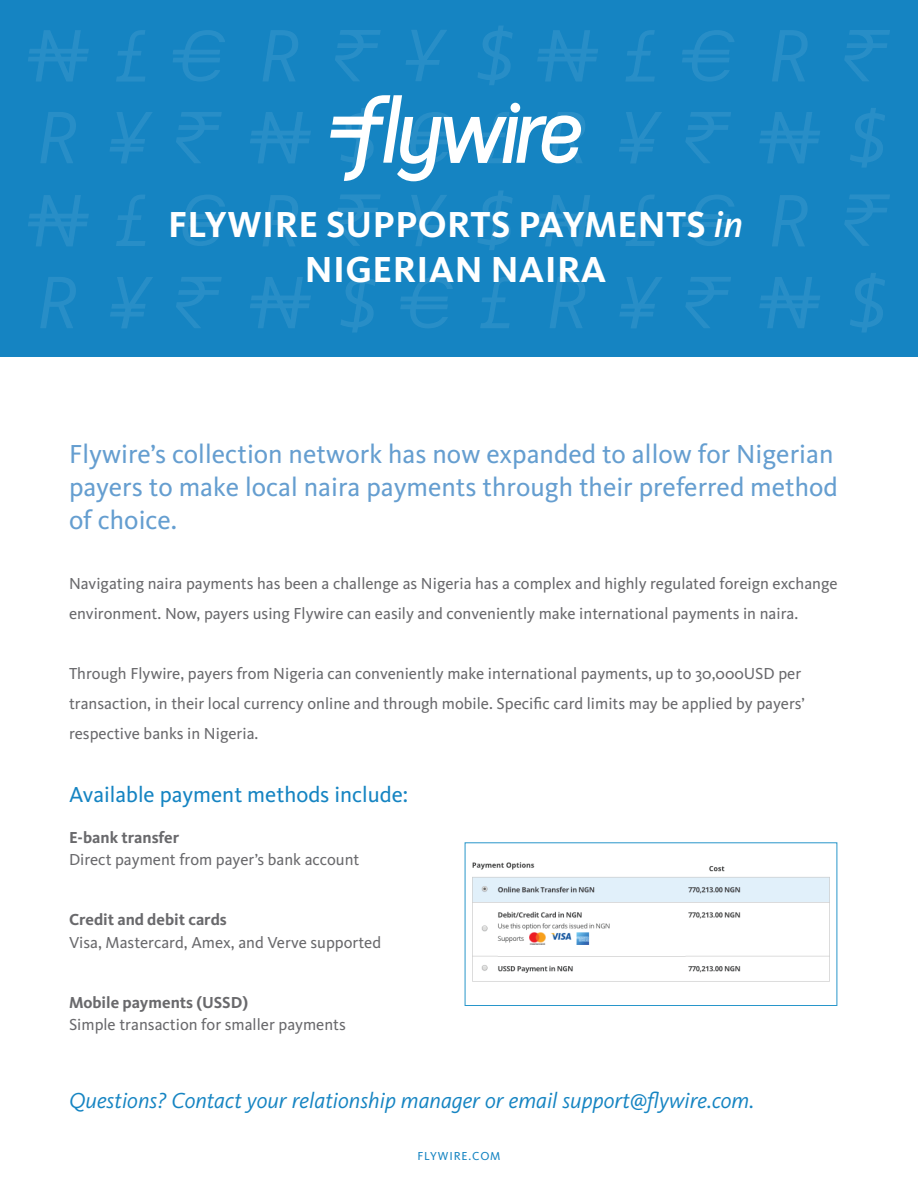
<style>
.page{position:relative;width:918px;height:1188px;background:#fff}
.page>*{position:absolute;margin:0;border:0;box-sizing:border-box;transform-origin:0 0}
.t1{font:700 37.5px/45px "Kievit OT";letter-spacing:.01em;color:#fff;text-align:center}
.t2{font:27px/33px "Kievit OT";color:#659ed0}
.t3{font:italic 22.5px "Kievit OT";color:#1584c2}
.t4{font:22.5px "Kievit OT";color:#1584c2}
.t5{font:16.5px/30px "Kievit OT";color:#69696c}
.t6{font:700 16.5px "Kievit OT";color:#69696c}
.t7{font:12px "Kievit OT";letter-spacing:.075em;color:#1584c2}
.s1{font-weight:500;font-style:italic}
</style>
<div class="page">
<div style="left:0;top:0;width:918px;height:356px;background:#1584c2"></div>
<svg style="left:250px;top:112px;width:61px;height:51px"></svg>
<svg style="left:250px;top:277px;width:61px;height:51px"></svg>
<svg style="left:110px;top:112px;width:42px;height:51px"></svg>
<svg style="left:176px;top:112px;width:46px;height:51px"></svg>
<svg style="left:173px;top:30px;width:52px;height:52px"></svg>
<svg style="left:116px;top:30px;width:29px;height:52px"></svg>
<svg style="left:335px;top:30px;width:46px;height:51px"></svg>
<svg style="left:110px;top:277px;width:43px;height:51px"></svg>
<svg style="left:176px;top:277px;width:46px;height:51px"></svg>
<svg style="left:173px;top:195px;width:52px;height:51px"></svg>
<svg style="left:341px;top:273px;width:35px;height:59px"></svg>
<svg style="left:116px;top:195px;width:29px;height:51px"></svg>
<svg style="left:335px;top:195px;width:46px;height:51px"></svg>
<svg style="left:40px;top:277px;width:36px;height:51px"></svg>
<svg style="left:40px;top:112px;width:36px;height:51px"></svg>
<svg style="left:263px;top:195px;width:35px;height:51px"></svg>
<svg style="left:263px;top:30px;width:35px;height:51px"></svg>
<svg style="left:28px;top:195px;width:61px;height:51px"></svg>
<svg style="left:28px;top:30px;width:61px;height:51px"></svg>
<svg style="left:759px;top:112px;width:61px;height:51px"></svg>
<svg style="left:759px;top:277px;width:61px;height:51px"></svg>
<svg style="left:619px;top:112px;width:43px;height:51px"></svg>
<svg style="left:478px;top:26px;width:35px;height:59px"></svg>
<svg style="left:685px;top:112px;width:46px;height:51px"></svg>
<svg style="left:682px;top:30px;width:52px;height:52px"></svg>
<svg style="left:850px;top:108px;width:35px;height:60px"></svg>
<svg style="left:626px;top:30px;width:29px;height:52px"></svg>
<svg style="left:844px;top:30px;width:46px;height:51px"></svg>
<svg style="left:480px;top:277px;width:29px;height:51px"></svg>
<svg style="left:400px;top:277px;width:53px;height:51px"></svg>
<svg style="left:620px;top:277px;width:42px;height:51px"></svg>
<svg style="left:478px;top:191px;width:35px;height:59px"></svg>
<svg style="left:685px;top:277px;width:46px;height:51px"></svg>
<svg style="left:682px;top:195px;width:52px;height:51px"></svg>
<svg style="left:850px;top:273px;width:35px;height:59px"></svg>
<svg style="left:626px;top:195px;width:29px;height:51px"></svg>
<svg style="left:844px;top:195px;width:46px;height:51px"></svg>
<svg style="left:406px;top:30px;width:41px;height:51px"></svg>
<svg style="left:406px;top:195px;width:41px;height:51px"></svg>
<svg style="left:550px;top:277px;width:35px;height:51px"></svg>
<svg style="left:772px;top:195px;width:36px;height:51px"></svg>
<svg style="left:772px;top:30px;width:36px;height:51px"></svg>
<svg style="left:537px;top:195px;width:61px;height:51px"></svg>
<svg style="left:537px;top:30px;width:61px;height:51px"></svg>
<svg style="left:330px;top:95px;width:255px;height:86px"></svg>
<div style="left:511px;top:103px;width:9px;height:10px;background:#fff;border-radius:50%"></div>
<img style="left:472px;top:862px;width:358px;height:120px">
<div style="left:465px;top:843px;width:372px;height:163px;border:1px solid #2896ca"></div>
<h1 class="t1" style="left:168px;top:202px;width:577px">FLYWIRE SUPPORTS PAYMENTS <span class="s1">in<br></span>NIGERIAN NAIRA</h1>
<h2 class="t2" style="left:69px;top:438px;width:770px">Flywire’s collection network has now expanded to allow for Nigerian payers to make local naira payments through their preferred method of choice.</h2>
<p class="t5" style="left:69px;top:569px;width:770px">Navigating naira payments has been a challenge as Nigeria has a complex and highly regulated foreign exchange environment. Now, payers using Flywire can easily and conveniently make international payments in naira.</p>
<p class="t5" style="left:69px;top:659px;width:737px">Through Flywire, payers from Nigeria can conveniently make international payments, up to 30,000USD per transaction, in their local currency online and through mobile. Specific card limits may be applied by payers’ respective banks in Nigeria.</p>
<h3 class="t4" style="left:69px;top:781px;width:341px">Available payment methods include:</h3>
<p class="t6" style="left:69px;top:827px;width:112px">E-bank transfer</p>
<p class="t5" style="left:69px;top:845px;width:292px">Direct payment from payer’s bank account</p>
<p class="t6" style="left:69px;top:910px;width:159px">Credit and debit cards</p>
<p class="t5" style="left:69px;top:927px;width:314px">Visa, Mastercard, Amex, and Verve supported</p>
<p class="t6" style="left:69px;top:992px;width:181px">Mobile payments (USSD)</p>
<p class="t5" style="left:69px;top:1010px;width:278px">Simple transaction for smaller payments</p>
<h3 class="t3" style="left:69px;top:1087px;width:687px">Questions? Contact your relationship manager or email support@flywire.com.</h3>
<p class="t7" style="left:417px;top:1149px;width:85px">FLYWIRE.COM</p>
</div>
